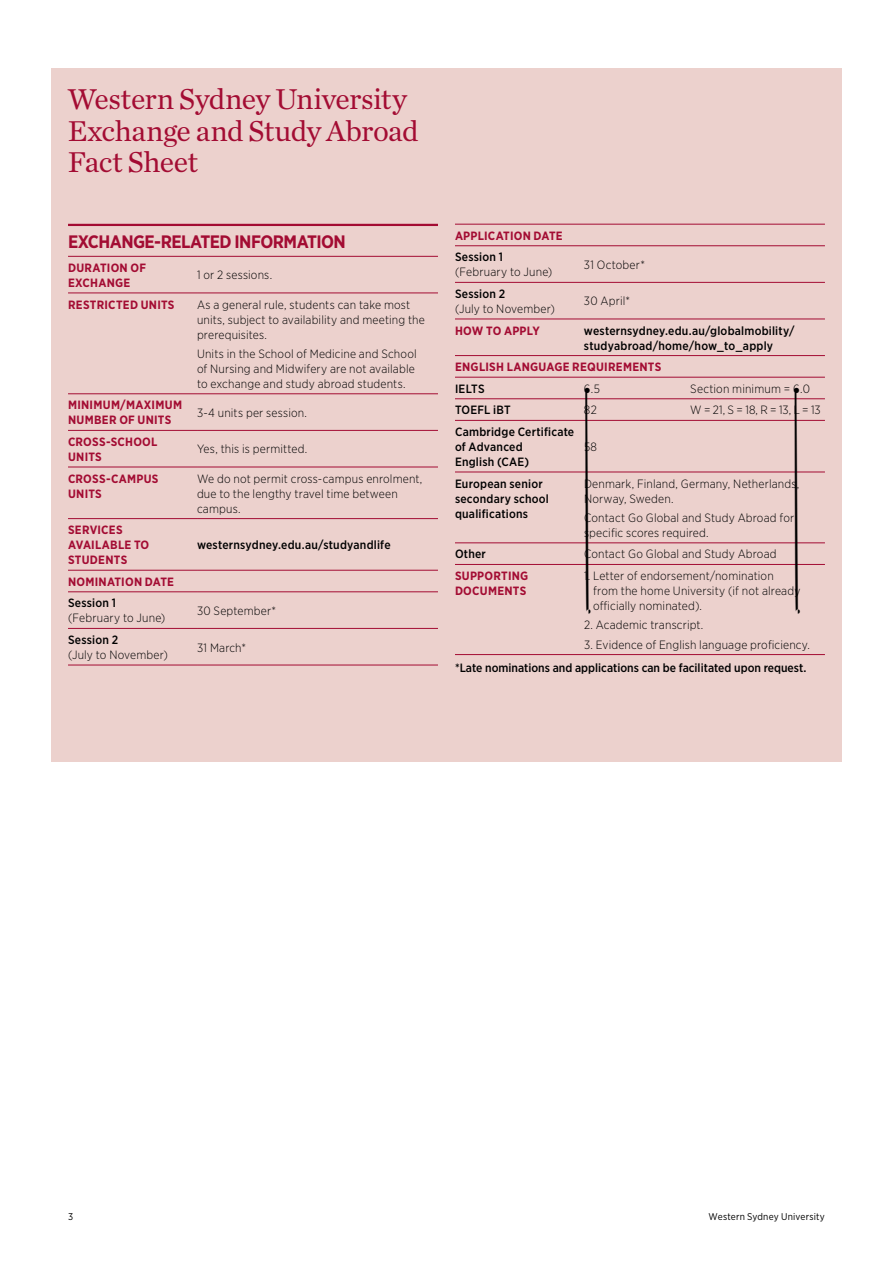
<style>
.page{position:relative;width:893px;height:1263px;background:#fff}
.page>*{position:absolute;margin:0;border:0;box-sizing:border-box;transform-origin:0 0}
.t1{font:30px/31.5px "Chronicle Text G1";letter-spacing:-.02em;color:#a30c33}
.t2{font:700 18px "Gotham Narrow";letter-spacing:-.03em;color:#a30c33}
.t3{font:300 12px/15px "Gotham Narrow";letter-spacing:.015em;color:#000}
.t4{font:500 12px/15px "Gotham Narrow";letter-spacing:.015em;color:#000}
.t5{font:700 12px/15px "Gotham Narrow";letter-spacing:.02em;color:#a30c33}
.t6{font:9.75px "Gotham Narrow";letter-spacing:.02em;color:#000}
</style>
<div class="page">
<div style="left:51px;top:68px;width:791px;height:694px;background:#ecd1cd"></div>
<hr style="left:68px;top:256px;width:129px;height:1px;background:#a30c33">
<hr style="left:197px;top:256px;width:241px;height:1px;background:#a30c33">
<hr style="left:68px;top:224px;width:129px;height:2px;background:#a30c33">
<hr style="left:197px;top:224px;width:241px;height:2px;background:#a30c33">
<hr style="left:68px;top:293px;width:129px;height:1px;background:#a30c33">
<hr style="left:68px;top:393px;width:129px;height:1px;background:#a30c33">
<hr style="left:68px;top:430px;width:129px;height:1px;background:#a30c33">
<hr style="left:197px;top:293px;width:241px;height:1px;background:#a30c33">
<hr style="left:197px;top:393px;width:241px;height:1px;background:#a30c33">
<hr style="left:197px;top:430px;width:241px;height:1px;background:#a30c33">
<hr style="left:68px;top:467px;width:129px;height:1px;background:#a30c33">
<hr style="left:197px;top:467px;width:241px;height:1px;background:#a30c33">
<hr style="left:68px;top:518px;width:129px;height:1px;background:#a30c33">
<hr style="left:68px;top:570px;width:129px;height:1px;background:#a30c33">
<hr style="left:68px;top:591px;width:129px;height:1px;background:#a30c33">
<hr style="left:68px;top:628px;width:129px;height:1px;background:#a30c33">
<hr style="left:197px;top:518px;width:241px;height:1px;background:#a30c33">
<hr style="left:197px;top:570px;width:241px;height:1px;background:#a30c33">
<hr style="left:197px;top:591px;width:241px;height:1px;background:#a30c33">
<hr style="left:197px;top:628px;width:241px;height:1px;background:#a30c33">
<hr style="left:68px;top:665px;width:129px;height:1px;background:#a30c33">
<hr style="left:197px;top:665px;width:241px;height:1px;background:#a30c33">
<hr style="left:455px;top:224px;width:129px;height:1px;background:#a30c33">
<hr style="left:584px;top:224px;width:241px;height:1px;background:#a30c33">
<hr style="left:455px;top:245px;width:129px;height:1px;background:#a30c33">
<hr style="left:455px;top:282px;width:129px;height:1px;background:#a30c33">
<hr style="left:455px;top:319px;width:129px;height:1px;background:#a30c33">
<hr style="left:584px;top:245px;width:241px;height:1px;background:#a30c33">
<hr style="left:584px;top:282px;width:241px;height:1px;background:#a30c33">
<hr style="left:584px;top:319px;width:241px;height:1px;background:#a30c33">
<hr style="left:455px;top:355px;width:129px;height:1px;background:#a30c33">
<hr style="left:584px;top:355px;width:241px;height:1px;background:#a30c33">
<hr style="left:455px;top:377px;width:129px;height:1px;background:#a30c33">
<hr style="left:584px;top:377px;width:241px;height:1px;background:#a30c33">
<hr style="left:455px;top:398px;width:129px;height:1px;background:#a30c33">
<hr style="left:584px;top:398px;width:241px;height:1px;background:#a30c33">
<hr style="left:455px;top:420px;width:129px;height:1px;background:#a30c33">
<hr style="left:455px;top:472px;width:129px;height:1px;background:#a30c33">
<hr style="left:455px;top:542px;width:129px;height:1px;background:#a30c33">
<hr style="left:455px;top:564px;width:129px;height:1px;background:#a30c33">
<hr style="left:455px;top:654px;width:129px;height:1px;background:#a30c33">
<hr style="left:584px;top:420px;width:241px;height:1px;background:#a30c33">
<hr style="left:584px;top:472px;width:241px;height:1px;background:#a30c33">
<hr style="left:584px;top:542px;width:241px;height:1px;background:#a30c33">
<hr style="left:584px;top:564px;width:241px;height:1px;background:#a30c33">
<hr style="left:584px;top:654px;width:241px;height:1px;background:#a30c33">
<h1 class="t1" style="left:68px;top:82px;width:352px">Western Sydney University<br>Exchange and Study Abroad<br>Fact Sheet</h1>
<h2 class="t2" style="left:68px;top:230px;width:279px">EXCHANGE-RELATED INFORMATION</h2>
<p class="t5" style="left:68px;top:260px;width:80px">DURATION OF<br>EXCHANGE</p>
<p class="t3" style="left:197px;top:267px;width:77px">1 or 2 sessions.</p>
<p class="t5" style="left:68px;top:297px;width:108px">RESTRICTED UNITS</p>
<p class="t3" style="left:197px;top:296px;width:229px">As a general rule, students can take most units, subject to availability and meeting the prerequisites.</p>
<p class="t3" style="left:197px;top:346px;width:221px">Units in the School of Medicine and School of Nursing and Midwifery are not available to exchange and study abroad students.</p>
<p class="t5" style="left:68px;top:398px;width:116px">MINIMUM/MAXIMUM<br>NUMBER OF UNITS</p>
<p class="t3" style="left:197px;top:405px;width:111px">3-4 units per session.</p>
<p class="t5" style="left:68px;top:434px;width:91px">CROSS-SCHOOL<br>UNITS</p>
<p class="t3" style="left:197px;top:441px;width:112px">Yes, this is permitted.</p>
<p class="t5" style="left:68px;top:471px;width:92px">CROSS-CAMPUS<br>UNITS</p>
<p class="t3" style="left:197px;top:471px;width:227px">We do not permit cross-campus enrolment, due to the lengthy travel time between campus.</p>
<p class="t5" style="left:68px;top:522px;width:83px">SERVICES<br>AVAILABLE TO<br>STUDENTS</p>
<p class="t4" style="left:197px;top:537px;width:195px">westernsydney.edu.au/studyandlife</p>
<p class="t5" style="left:68px;top:574px;width:108px">NOMINATION DATE</p>
<p class="t4" style="left:68px;top:595px;width:49px">Session 1</p>
<p class="t3" style="left:68px;top:610px;width:99px">(February to June)</p>
<p class="t4" style="left:68px;top:632px;width:52px">Session 2</p>
<p class="t3" style="left:68px;top:647px;width:101px">(July to November)</p>
<p class="t3" style="left:197px;top:603px;width:81px">30 September*</p>
<p class="t3" style="left:197px;top:639px;width:51px">31 March*</p>
<p class="t5" style="left:455px;top:228px;width:109px">APPLICATION DATE</p>
<p class="t4" style="left:455px;top:249px;width:49px">Session 1</p>
<p class="t3" style="left:455px;top:264px;width:99px">(February to June)</p>
<p class="t4" style="left:455px;top:286px;width:52px">Session 2</p>
<p class="t3" style="left:455px;top:301px;width:101px">(July to November)</p>
<p class="t3" style="left:584px;top:257px;width:62px">31 October*</p>
<p class="t3" style="left:584px;top:293px;width:48px">30 April*</p>
<p class="t5" style="left:455px;top:323px;width:86px">HOW TO APPLY</p>
<p class="t4" style="left:584px;top:323px;width:212px">westernsydney.edu.au/globalmobility/ studyabroad/home/how_to_apply</p>
<p class="t5" style="left:455px;top:359px;width:208px">ENGLISH LANGUAGE REQUIREMENTS</p>
<p class="t4" style="left:455px;top:381px;width:31px">IELTS</p>
<p class="t3" style="left:584px;top:381px;width:18px">6.5</p>
<p class="t3" style="left:690px;top:381px;width:121px">Section minimum = 6.0</p>
<p class="t4" style="left:455px;top:402px;width:57px">TOEFL iBT</p>
<p class="t3" style="left:584px;top:402px;width:14px">82</p>
<p class="t3" style="left:690px;top:402px;width:132px">W = 21, S = 18, R = 13, L = 13</p>
<p class="t4" style="left:455px;top:424px;width:121px">Cambridge Certificate of Advanced<br>English (CAE)</p>
<p class="t3" style="left:584px;top:439px;width:15px">58</p>
<p class="t4" style="left:455px;top:476px;width:95px">European senior secondary school qualifications</p>
<p class="t3" style="left:584px;top:476px;width:217px">Denmark, Finland, Germany, Netherlands,<br>Norway, Sweden.</p>
<p class="t3" style="left:584px;top:510px;width:212px">Contact Go Global and Study Abroad for specific scores required.</p>
<p class="t4" style="left:455px;top:547px;width:32px">Other</p>
<p class="t3" style="left:584px;top:546px;width:194px">Contact Go Global and Study Abroad</p>
<p class="t5" style="left:455px;top:568px;width:75px">SUPPORTING<br>DOCUMENTS</p>
<p class="t3" style="left:593px;top:568px;width:209px;text-indent:-9px">1. Letter of endorsement/nomination from the home University (if not already officially nominated).</p>
<p class="t3" style="left:584px;top:617px;width:121px">2. Academic transcript.</p>
<p class="t3" style="left:584px;top:636px;width:228px">3. Evidence of English language proficiency.</p>
<p class="t4" style="left:455px;top:660px;width:353px">*Late nominations and applications can be facilitated upon request.</p>
<p class="t6" style="left:68px;top:1211px;width:7px">3</p>
<p class="t6" style="left:708px;top:1211px;width:118px">Western Sydney University</p>
</div>
